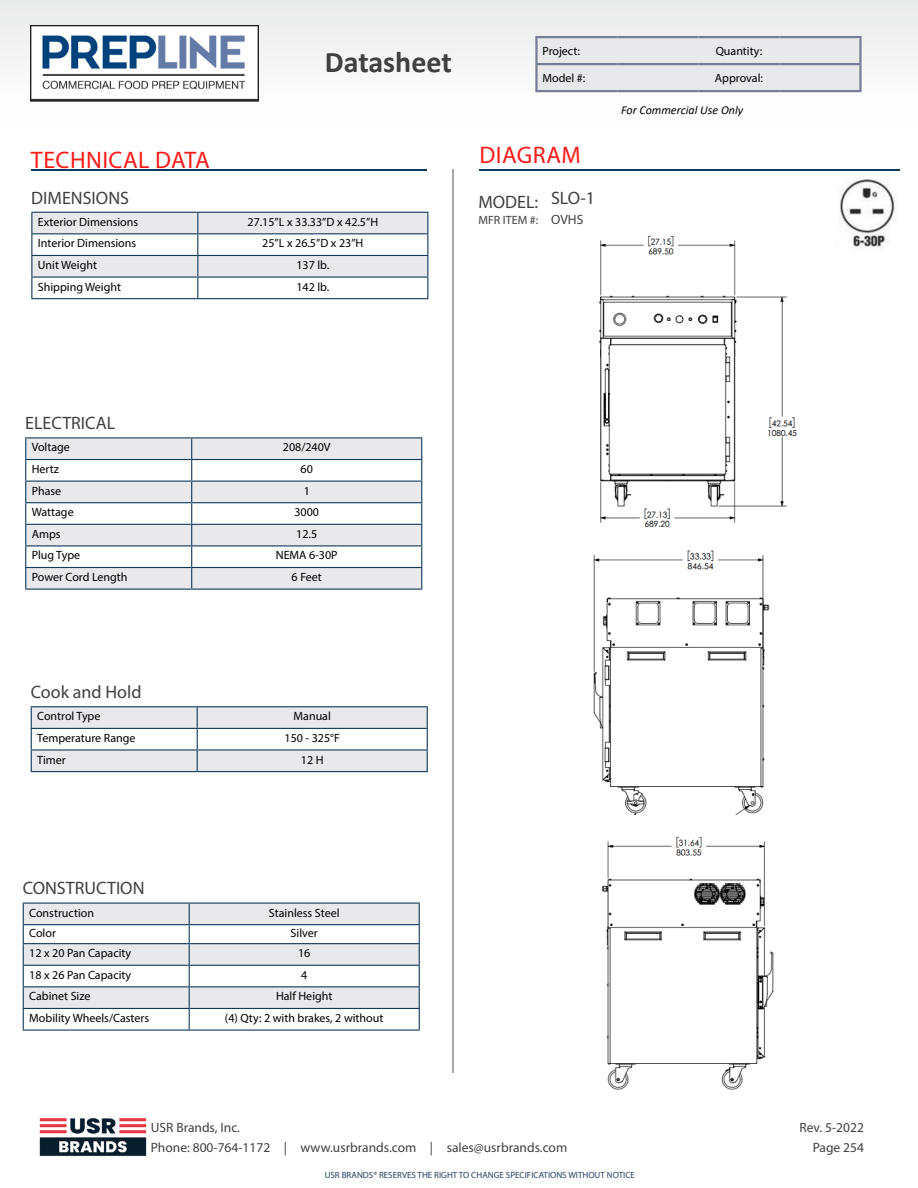
<style>
.page{position:relative;width:918px;height:1188px;background:#fff}
.page>*{position:absolute;margin:0;border:0;box-sizing:border-box;transform-origin:0 0}
.t1{font:700 30px "Calibri";color:#404042}
.t2{font:24px "Myriad Pro";letter-spacing:.02em;color:#ff1a1a}
.t3{font:18px "Myriad Pro";color:#404042}
.t4{font:13.5px/19.5px "Myriad Pro";color:#404042}
.t5{font:12px "Myriad Pro";color:#000}
.t6{font:italic 12px "Calibri";color:#000}
.t7{font:12px "Myriad Pro";color:#404042}
.t8{font:9px "Myriad Pro";color:#274262}
</style>
<div class="page">
<hr style="left:31px;top:169px;width:396px;height:2px;background:#113a5b">
<hr style="left:479px;top:169px;width:420px;height:2px;background:#113a5b">
<hr style="left:452px;top:169px;width:2px;height:904px;background:#a7a5a5">
<svg style="left:31px;top:212px;width:397px;height:86px"></svg>
<hr style="left:31px;top:298px;width:167px;height:1px;background:#113a5b">
<hr style="left:198px;top:298px;width:230px;height:1px;background:#113a5b">
<svg style="left:23px;top:903px;width:397px;height:127px"></svg>
<hr style="left:23px;top:1030px;width:166px;height:1px;background:#113a5b">
<hr style="left:189px;top:1030px;width:231px;height:1px;background:#113a5b">
<hr style="left:31px;top:706px;width:166px;height:1px;background:#113a5b">
<hr style="left:197px;top:706px;width:231px;height:1px;background:#113a5b">
<svg style="left:31px;top:707px;width:397px;height:64px"></svg>
<hr style="left:31px;top:771px;width:166px;height:1px;background:#113a5b">
<hr style="left:197px;top:771px;width:231px;height:1px;background:#113a5b">
<svg style="left:26px;top:438px;width:395px;height:151px;fill:#e9e9ec"></svg>
<hr style="left:25px;top:437px;width:167px;height:1px;background:#113a5b">
<hr style="left:192px;top:437px;width:230px;height:1px;background:#113a5b">
<hr style="left:25px;top:459px;width:167px;height:1px;background:#113a5b">
<hr style="left:192px;top:459px;width:230px;height:1px;background:#113a5b">
<hr style="left:25px;top:481px;width:167px;height:1px;background:#113a5b">
<hr style="left:192px;top:481px;width:230px;height:1px;background:#113a5b">
<hr style="left:25px;top:502px;width:167px;height:1px;background:#113a5b">
<hr style="left:192px;top:502px;width:230px;height:1px;background:#113a5b">
<hr style="left:25px;top:524px;width:167px;height:1px;background:#113a5b">
<hr style="left:192px;top:524px;width:230px;height:1px;background:#113a5b">
<hr style="left:25px;top:545px;width:167px;height:1px;background:#113a5b">
<hr style="left:192px;top:545px;width:230px;height:1px;background:#113a5b">
<hr style="left:25px;top:567px;width:167px;height:1px;background:#113a5b">
<svg style="left:25px;top:438px;width:1px;height:151px"></svg>
<hr style="left:192px;top:567px;width:230px;height:1px;background:#113a5b">
<svg style="left:191px;top:438px;width:1px;height:151px"></svg>
<svg style="left:421px;top:438px;width:1px;height:151px"></svg>
<hr style="left:25px;top:589px;width:167px;height:1px;background:#113a5b">
<hr style="left:192px;top:589px;width:230px;height:1px;background:#113a5b">
<img style="left:593px;top:550px;width:177px;height:265px">
<img style="left:599px;top:236px;width:198px;height:292px">
<img style="left:601px;top:836px;width:173px;height:254px">
<img style="left:836px;top:179px;width:60px;height:68px">
<div style="left:0;top:0;width:918px;height:127px;background:#f5f5f6"></div>
<div style="left:538px;top:38px;width:321px;height:52px;background:#e9e9ec"></div>
<hr style="left:535px;top:36px;width:82px;height:2px;background:#777d95">
<hr style="left:535px;top:38px;width:3px;height:25px;background:#777d95">
<hr style="left:617px;top:36px;width:81px;height:2px;background:#777d95">
<hr style="left:698px;top:36px;width:81px;height:2px;background:#777d95">
<hr style="left:779px;top:36px;width:83px;height:2px;background:#777d95">
<hr style="left:859px;top:38px;width:3px;height:25px;background:#777d95">
<hr style="left:535px;top:63px;width:82px;height:2px;background:#777d95">
<hr style="left:535px;top:65px;width:3px;height:25px;background:#777d95">
<hr style="left:617px;top:63px;width:81px;height:2px;background:#777d95">
<hr style="left:698px;top:63px;width:81px;height:2px;background:#777d95">
<hr style="left:779px;top:63px;width:83px;height:2px;background:#777d95">
<hr style="left:859px;top:65px;width:3px;height:25px;background:#777d95">
<hr style="left:535px;top:90px;width:82px;height:2px;background:#777d95">
<hr style="left:617px;top:90px;width:81px;height:2px;background:#777d95">
<hr style="left:698px;top:90px;width:81px;height:2px;background:#777d95">
<hr style="left:779px;top:90px;width:83px;height:2px;background:#777d95">
<img style="left:39px;top:1118px;width:108px;height:38px">
<img style="left:31px;top:26px;width:227px;height:76px">
<h1 class="t1" style="left:325px;top:41px;width:128px">Datasheet</h1>
<p class="t5" style="left:542px;top:43px;width:39px">Project:</p>
<p class="t5" style="left:716px;top:43px;width:48px">Quantity:</p>
<p class="t5" style="left:542px;top:70px;width:44px">Model #:</p>
<p class="t5" style="left:715px;top:70px;width:50px">Approval:</p>
<p class="t6" style="left:621px;top:102px;width:123px">For Commercial Use Only</p>
<h2 class="t2" style="left:31px;top:145px;width:181px">TECHNICAL DATA</h2>
<h2 class="t2" style="left:479px;top:140px;width:103px">DIAGRAM</h2>
<h3 class="t3" style="left:478px;top:191px;width:61px">MODEL:</h3>
<p class="t5" style="left:38px;top:214px;width:102px">Exterior Dimensions</p>
<p class="t5" style="left:248px;top:214px;width:132px">27.15”L x 33.33”D x 42.5”H</p>
<p class="t7" style="left:478px;top:213px;width:61px">MFR ITEM #:</p>
<p class="t5" style="left:38px;top:236px;width:100px">Interior Dimensions</p>
<p class="t5" style="left:262px;top:236px;width:103px">25”L x 26.5”D x 23”H</p>
<p class="t5" style="left:38px;top:258px;width:61px">Unit Weight</p>
<p class="t5" style="left:296px;top:258px;width:34px">137 lb.</p>
<p class="t5" style="left:38px;top:279px;width:85px">Shipping Weight</p>
<p class="t5" style="left:296px;top:279px;width:34px">142 lb.</p>
<h3 class="t3" style="left:31px;top:186px;width:99px">DIMENSIONS</h3>
<h3 class="t3" style="left:551px;top:187px;width:46px">SLO-1</h3>
<p class="t4" style="left:551px;top:209px;width:34px">OVHS</p>
<h3 class="t3" style="left:25px;top:412px;width:92px">ELECTRICAL</h3>
<p class="t5" style="left:32px;top:440px;width:40px">Voltage</p>
<p class="t5" style="left:283px;top:440px;width:49px">208/240V</p>
<p class="t5" style="left:32px;top:462px;width:29px">Hertz</p>
<p class="t5" style="left:301px;top:462px;width:14px">60</p>
<p class="t5" style="left:32px;top:483px;width:31px">Phase</p>
<p class="t5" style="left:304px;top:483px;width:8px">1</p>
<p class="t5" style="left:32px;top:505px;width:43px">Wattage</p>
<p class="t5" style="left:294px;top:505px;width:26px">3000</p>
<p class="t5" style="left:32px;top:526px;width:30px">Amps</p>
<p class="t5" style="left:296px;top:526px;width:22px">12.5</p>
<p class="t5" style="left:32px;top:548px;width:50px">Plug Type</p>
<p class="t5" style="left:276px;top:548px;width:63px">NEMA 6-30P</p>
<p class="t5" style="left:32px;top:570px;width:97px">Power Cord Length</p>
<p class="t5" style="left:292px;top:570px;width:32px">6 Feet</p>
<h3 class="t3" style="left:31px;top:681px;width:112px">Cook and Hold</h3>
<p class="t5" style="left:37px;top:709px;width:65px">Control Type</p>
<p class="t5" style="left:294px;top:709px;width:39px">Manual</p>
<p class="t5" style="left:37px;top:731px;width:100px">Temperature Range</p>
<p class="t5" style="left:285px;top:731px;width:57px">150 - 325°F</p>
<p class="t5" style="left:37px;top:752px;width:30px">Timer</p>
<p class="t5" style="left:301px;top:752px;width:24px">12 H</p>
<h3 class="t3" style="left:23px;top:877px;width:123px">CONSTRUCTION</h3>
<p class="t5" style="left:29px;top:905px;width:66px">Construction</p>
<p class="t5" style="left:269px;top:905px;width:72px">Stainless Steel</p>
<p class="t5" style="left:29px;top:925px;width:28px">Color</p>
<p class="t5" style="left:291px;top:925px;width:29px">Silver</p>
<p class="t5" style="left:29px;top:946px;width:104px">12 x 20 Pan Capacity</p>
<p class="t5" style="left:298px;top:946px;width:14px">16</p>
<p class="t5" style="left:29px;top:967px;width:104px">18 x 26 Pan Capacity</p>
<p class="t5" style="left:301px;top:967px;width:8px">4</p>
<p class="t5" style="left:29px;top:989px;width:63px">Cabinet Size</p>
<p class="t5" style="left:276px;top:989px;width:58px">Half Height</p>
<p class="t5" style="left:29px;top:1011px;width:121px">Mobility Wheels/Casters</p>
<p class="t5" style="left:225px;top:1011px;width:160px">(4) Qty: 2 with brakes, 2 without</p>
<p class="t4" style="left:151px;top:1118px;width:418px">USR Brands, Inc.<br>Phone: 800-764-1172 | www.usrbrands.com | sales@usrbrands.com</p>
<p class="t4" style="left:800px;top:1118px;width:66px;text-align:right">Rev. 5-2022<br>Page 254</p>
<p class="t8" style="left:325px;top:1169px;width:312px">USR BRANDS® RESERVES THE RIGHT TO CHANGE SPECIFICATIONS WITHOUT NOTICE</p>
</div>
